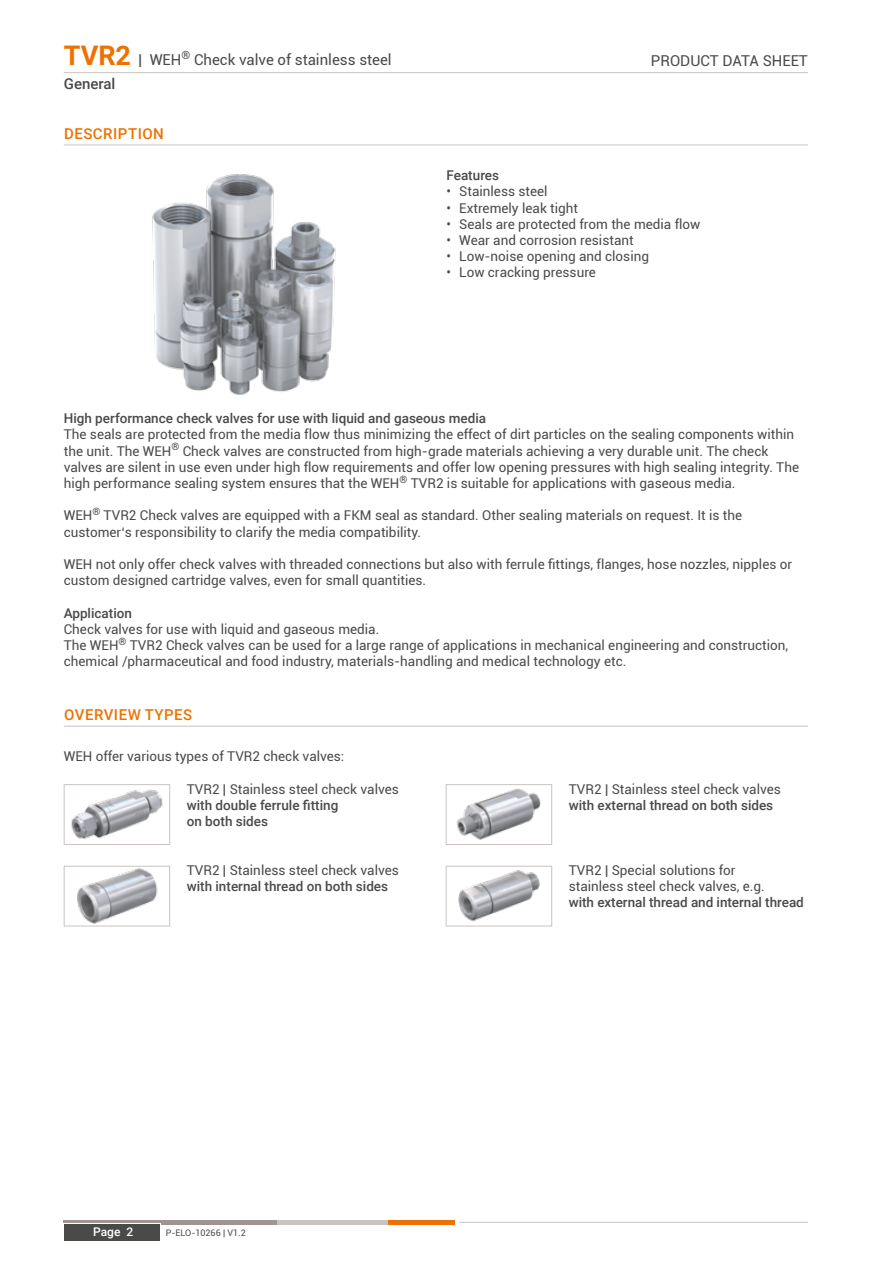
<style>
.page{position:relative;width:893px;height:1263px;background:#fff}
.page>*{position:absolute;margin:0;border:0;box-sizing:border-box;transform-origin:0 0}
.t1{font:15px/24px "Roboto";color:#4a4a49}
.t2{font:500 15px "Roboto";letter-spacing:.035em;color:#ee7203}
.t3{font:13.5px/16.2px "Roboto";color:#4a4a49}
.t4{font:500 13.5px "Roboto";color:#4a4a49}
.t5{font:500 12px "Roboto";color:#fff}
.t6{font:9px "Roboto";color:#4a4a49}
.s1{font-weight:700;font-size:27px;color:#ee7203}
.s2{font-weight:500}
</style>
<div class="page">
<hr style="left:64px;top:1220px;width:255px;height:4px;background:#9f9491">
<hr style="left:387px;top:1220px;width:68px;height:4px;background:#ee7203">
<hr style="left:277px;top:1220px;width:110px;height:4px;background:#cac3c2">
<div style="left:63px;top:1223px;width:97px;height:19px;background:#fff"></div>
<div style="left:64px;top:1224px;width:95px;height:17px;background:#4a4a49"></div>
<hr style="left:459px;top:1222px;width:349px;height:1px;background:#cac3c2">
<hr style="left:64px;top:72px;width:744px;height:1px;background:#cac3c2">
<hr style="left:64px;top:145px;width:744px;height:1px;background:#cac3c2">
<hr style="left:64px;top:726px;width:744px;height:1px;background:#cac3c2">
<img style="left:71px;top:789px;width:92px;height:51px">
<div style="left:64px;top:784px;width:106px;height:61px;border:1px solid #cac3c2"></div>
<img style="left:77px;top:868px;width:81px;height:56px">
<div style="left:64px;top:866px;width:106px;height:60px;border:1px solid #cac3c2"></div>
<img style="left:456px;top:788px;width:85px;height:52px">
<div style="left:446px;top:784px;width:106px;height:61px;border:1px solid #cac3c2"></div>
<img style="left:458px;top:870px;width:82px;height:51px">
<div style="left:446px;top:866px;width:106px;height:60px;border:1px solid #cac3c2"></div>
<img style="left:152px;top:174px;width:184px;height:221px">
<p class="t1" style="left:64px;top:47px;width:329px"><span class="s1">TVR2</span> | WEH<sup>®</sup> Check valve of stainless steel<br><span class="s2">General</span></p>
<p class="t2" style="left:64px;top:123px;width:101px">DESCRIPTION</p>
<p class="t1" style="left:651px;top:48px;width:159px">PRODUCT DATA SHEET</p>
<p class="t4" style="left:446px;top:166px;width:54px">Features</p>
<p class="t3" style="left:446px;top:183px;width:103px">• Stainless steel</p>
<p class="t3" style="left:446px;top:199px;width:133px">• Extremely leak tight</p>
<p class="t3" style="left:446px;top:215px;width:255px">• Seals are protected from the media flow</p>
<p class="t3" style="left:446px;top:232px;width:189px">• Wear and corrosion resistant</p>
<p class="t3" style="left:446px;top:248px;width:204px">• Low-noise opening and closing</p>
<p class="t3" style="left:446px;top:264px;width:151px">• Low cracking pressure</p>
<p class="t4" style="left:64px;top:409px;width:424px">High performance check valves for use with liquid and gaseous media</p>
<p class="t3" style="left:64px;top:426px;width:737px">The seals are protected from the media flow thus minimizing the effect of dirt particles on the sealing components within the unit. The WEH<sup>®</sup> Check valves are constructed from high-grade materials achieving a very durable unit. The check valves are silent in use even under high flow requirements and offer low opening pressures with high sealing integrity. The high performance sealing system ensures that the WEH<sup>®</sup> TVR2 is suitable for applications with gaseous media.</p>
<p class="t3" style="left:64px;top:507px;width:680px">WEH<sup>®</sup> TVR2 Check valves are equipped with a FKM seal as standard. Other sealing materials on request. It is the customer‘s responsibility to clarify the media compatibility.</p>
<p class="t3" style="left:64px;top:556px;width:730px">WEH not only offer check valves with threaded connections but also with ferrule fittings, flanges, hose nozzles, nipples or custom designed cartridge valves, even for small quantities.</p>
<p class="t4" style="left:64px;top:603px;width:70px">Application</p>
<p class="t3" style="left:64px;top:620px;width:726px">Check valves for use with liquid and gaseous media.<br>The WEH<sup>®</sup> TVR2 Check valves can be used for a large range of applications in mechanical engineering and construction, chemical /pharmaceutical and food industry, materials-handling and medical technology etc.</p>
<p class="t2" style="left:64px;top:704px;width:130px">OVERVIEW TYPES</p>
<p class="t3" style="left:64px;top:748px;width:282px">WEH offer various types of TVR2 check valves:</p>
<p class="t3" style="left:187px;top:780px;width:214px">TVR2 | Stainless steel check valves</p>
<p class="t3" style="left:569px;top:780px;width:214px">TVR2 | Stainless steel check valves</p>
<p class="t4" style="left:187px;top:796px;width:153px">with double ferrule fitting</p>
<p class="t4" style="left:569px;top:796px;width:206px">with external thread on both sides</p>
<p class="t4" style="left:187px;top:812px;width:83px">on both sides</p>
<p class="t3" style="left:187px;top:861px;width:214px">TVR2 | Stainless steel check valves</p>
<p class="t3" style="left:569px;top:861px;width:168px">TVR2 | Special solutions for</p>
<p class="t4" style="left:187px;top:877px;width:203px">with internal thread on both sides</p>
<p class="t3" style="left:569px;top:878px;width:198px">stainless steel check valves, e.g.</p>
<p class="t4" style="left:569px;top:893px;width:237px">with external thread and internal thread</p>
<p class="t5" style="left:93px;top:1224px;width:42px">Page 2</p>
<p class="t6" style="left:166px;top:1227px;width:81px">P-ELO-10266 | V1.2</p>
</div>
